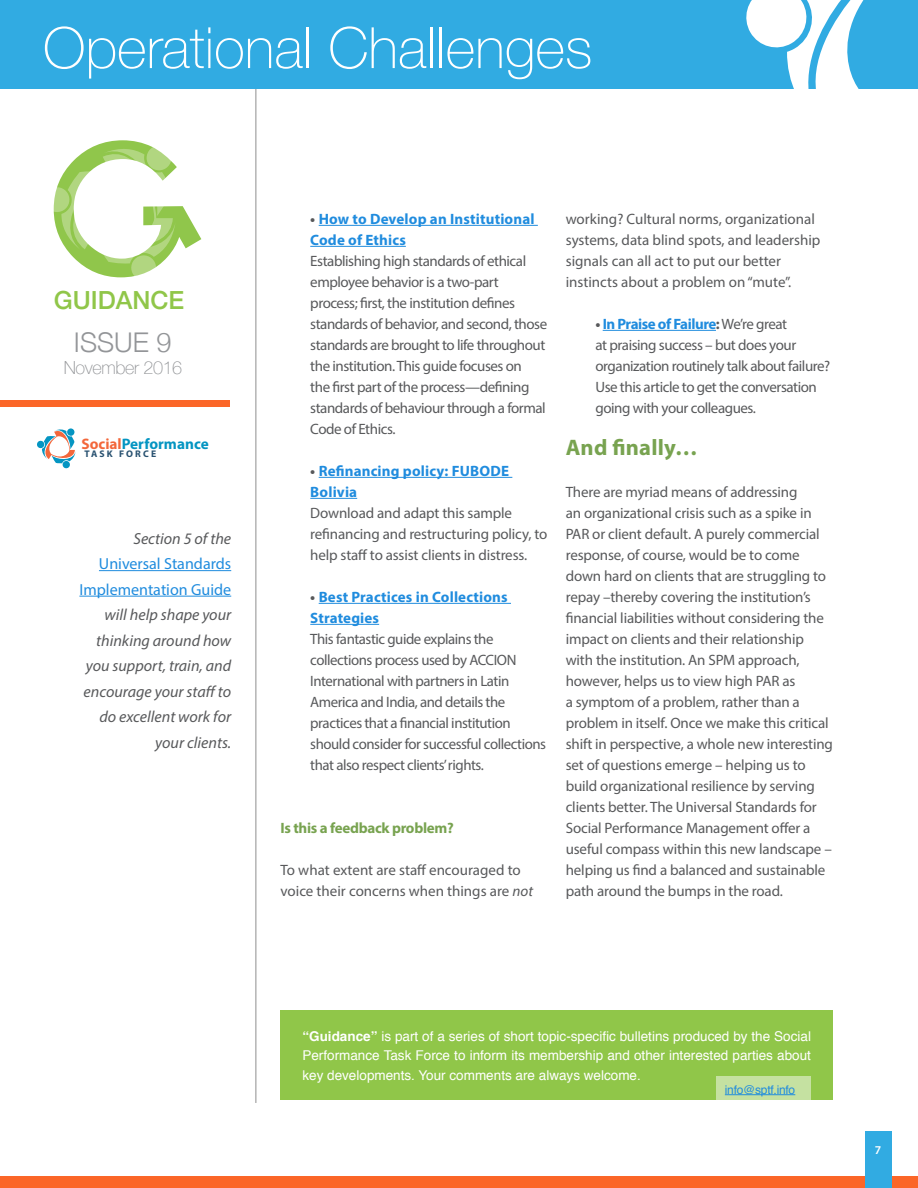
<style>
.page{position:relative;width:918px;height:1188px;background:#fff}
.page>*{position:absolute;margin:0;border:0;box-sizing:border-box;transform-origin:0 0}
.t1{font:100 57px "Helvetica Neue";color:#fff}
.t2{font:300 27.15px "Helvetica Neue";color:#939598}
.t3{font:500 25.05px "Helvetica Neue";color:#90c649}
.t4{font:700 22.5px "Myriad Pro";letter-spacing:.01em;color:#78a350}
.t5{font:100 18px "Helvetica Neue";letter-spacing:-.02em;color:#8f9194}
.t6{font:italic 16.05px/25.5px "Myriad Pro";color:#58595b;text-align:right}
.t7{font:16.05px/25.5px "Myriad Pro";color:#208cde;text-align:right}
.t8{font:700 15.15px "Myriad Pro";color:#0495c2}
.t9{font:15px/21px "Myriad Pro";letter-spacing:-.01em;color:#58595b}
.t10{font:15px/21px "Myriad Pro";letter-spacing:-.03em;color:#58595b}
.t11{font:700 15px/21px "Myriad Pro";letter-spacing:.01em;color:#208cde}
.t12{font:700 15px "Myriad Pro";letter-spacing:-.02em;color:#78a350}
.t13{font:13.5px/19.4px "Helvetica";color:#fff;text-align:justify}
.t14{font:12px "Helvetica";letter-spacing:-.02em;color:#208cde}
.t15{font:600 12px "Myriad Pro";color:#fff}
.t16{font:700 9.6px "Myriad Pro";letter-spacing:.22em;color:#285170}
.s1{color:#f3673b}
.s2{color:#58595b}
.s3{font-style:italic}
.s4{font-weight:700}
.s5{font-weight:700;color:#208cde}
</style>
<div class="page">
<div style="left:0;top:1177px;width:918px;height:11px;background:#fb6628"></div>
<hr style="left:256px;top:89px;width:1px;height:1014px;background:#000">
<div style="left:0;top:0;width:918px;height:89px;background:#31abe2"></div>
<svg style="left:746px;top:0;width:118px;height:89px"></svg>
<div style="left:0;top:400px;width:229px;height:7px;background:#fb6628"></div>
<svg style="left:53px;top:140px;width:148px;height:138px"></svg>
<svg style="left:37px;top:428px;width:39px;height:40px"></svg>
<div style="left:865px;top:1132px;width:27px;height:56px;background:#31abe2"></div>
<hr style="left:319px;top:225px;width:219px;height:1px;background:#208cde">
<hr style="left:310px;top:246px;width:96px;height:1px;background:#208cde">
<hr style="left:319px;top:477px;width:193px;height:1px;background:#208cde">
<hr style="left:310px;top:498px;width:47px;height:1px;background:#208cde">
<hr style="left:319px;top:603px;width:192px;height:1px;background:#208cde">
<hr style="left:310px;top:624px;width:69px;height:1px;background:#208cde">
<hr style="left:603px;top:330px;width:113px;height:1px;background:#208cde">
<hr style="left:99px;top:570px;width:132px;height:1px;background:#208cde">
<hr style="left:79px;top:596px;width:152px;height:1px;background:#208cde">
<div style="left:281px;top:1010px;width:552px;height:90px;background:#90c649"></div>
<div style="left:717px;top:1077px;width:94px;height:23px;background:#c5e1a1"></div>
<hr style="left:725px;top:1094px;width:70px;height:1px;background:#208cde">
<h1 class="t1" style="left:43px;top:5px;width:551px">Operational Challenges</h1>
<h3 class="t3" style="left:54px;top:280px;width:132px">GUIDANCE</h3>
<h2 class="t2" style="left:74px;top:320px;width:99px">ISSUE 9</h2>
<p class="t5" style="left:64px;top:354px;width:120px">November 2016</p>
<p class="t8" style="left:81px;top:434px;width:129px"><span class="s1">Social</span>Performance</p>
<p class="t16" style="left:84px;top:447px;width:73px">TASK FORCE</p>
<p class="t6" style="left:133px;top:525px;width:99px">Section 5 of the</p>
<p class="t7" style="left:79px;top:551px;width:153px">Universal Standards<br>Implementation Guide</p>
<p class="t6" style="left:84px;top:602px;width:149px">will help shape your thinking around how you support, train, and encourage your staff to do excellent work for your clients.</p>
<p class="t11" style="left:310px;top:208px;width:226px"><span class="s2">•</span> How to Develop an Institutional<br>Code of Ethics</p>
<p class="t10" style="left:310px;top:250px;width:238px">Establishing high standards of ethical employee behavior is a two-part process; first, the institution defines standards of behavior, and second, those standards are brought to life throughout the institution. This guide focuses on<br>the first part of the process—defining standards of behaviour through a formal Code of Ethics.</p>
<p class="t11" style="left:310px;top:460px;width:200px"><span class="s2">•</span> Refinancing policy: FUBODE<br>Bolivia</p>
<p class="t9" style="left:310px;top:502px;width:239px">Download and adapt this sample refinancing and restructuring policy, to help staff to assist clients in distress.</p>
<p class="t11" style="left:310px;top:586px;width:199px"><span class="s2">•</span> Best Practices in Collections<br>Strategies</p>
<p class="t10" style="left:310px;top:628px;width:237px">This fantastic guide explains the collections process used by ACCION International with partners in Latin America and India, and details the practices that a financial institution should consider for successful collections that also respect clients’ rights.</p>
<p class="t12" style="left:281px;top:818px;width:175px">Is this a feedback problem?</p>
<p class="t9" style="left:281px;top:859px;width:254px">To what extent are staff encouraged to voice their concerns when things are <span class="s3">not</span></p>
<p class="t9" style="left:566px;top:208px;width:256px">working? Cultural norms, organizational systems, data blind spots, and leadership signals can all act to put our better instincts about a problem on “mute”.</p>
<p class="t10" style="left:596px;top:313px;width:236px"><span class="s4">•</span> <span class="s5">In Praise of Failure</span><span class="s4">:</span> We’re great<br>at praising success – but does your organization routinely talk about failure?<br>Use this article to get the conversation going with your colleagues.</p>
<h3 class="t4" style="left:566px;top:433px;width:133px">And finally…</h3>
<p class="t9" style="left:566px;top:481px;width:269px">There are myriad means of addressing<br>an organizational crisis such as a spike in PAR or client default. A purely commercial response, of course, would be to come down hard on clients that are struggling to repay –thereby covering the institution’s financial liabilities without considering the impact on clients and their relationship with the institution. An SPM approach, however, helps us to view high PAR as<br>a symptom of a problem, rather than a problem in itself. Once we make this critical shift in perspective, a whole new interesting set of questions emerge – helping us to build organizational resilience by serving clients better. The Universal Standards for Social Performance Management offer a useful compass within this new landscape – helping us find a balanced and sustainable path around the bumps in the road.</p>
<p class="t13" style="left:302px;top:1027px;width:510px"><span class="s4">“Guidance”</span> is part of a series of short topic-specific bulletins produced by the Social Performance Task Force to inform its membership and other interested parties about key developments. Your comments are always welcome.</p>
<p class="t14" style="left:725px;top:1080px;width:72px">info@sptf.info</p>
<p class="t15" style="left:875px;top:1142px;width:8px">7</p>
</div>
